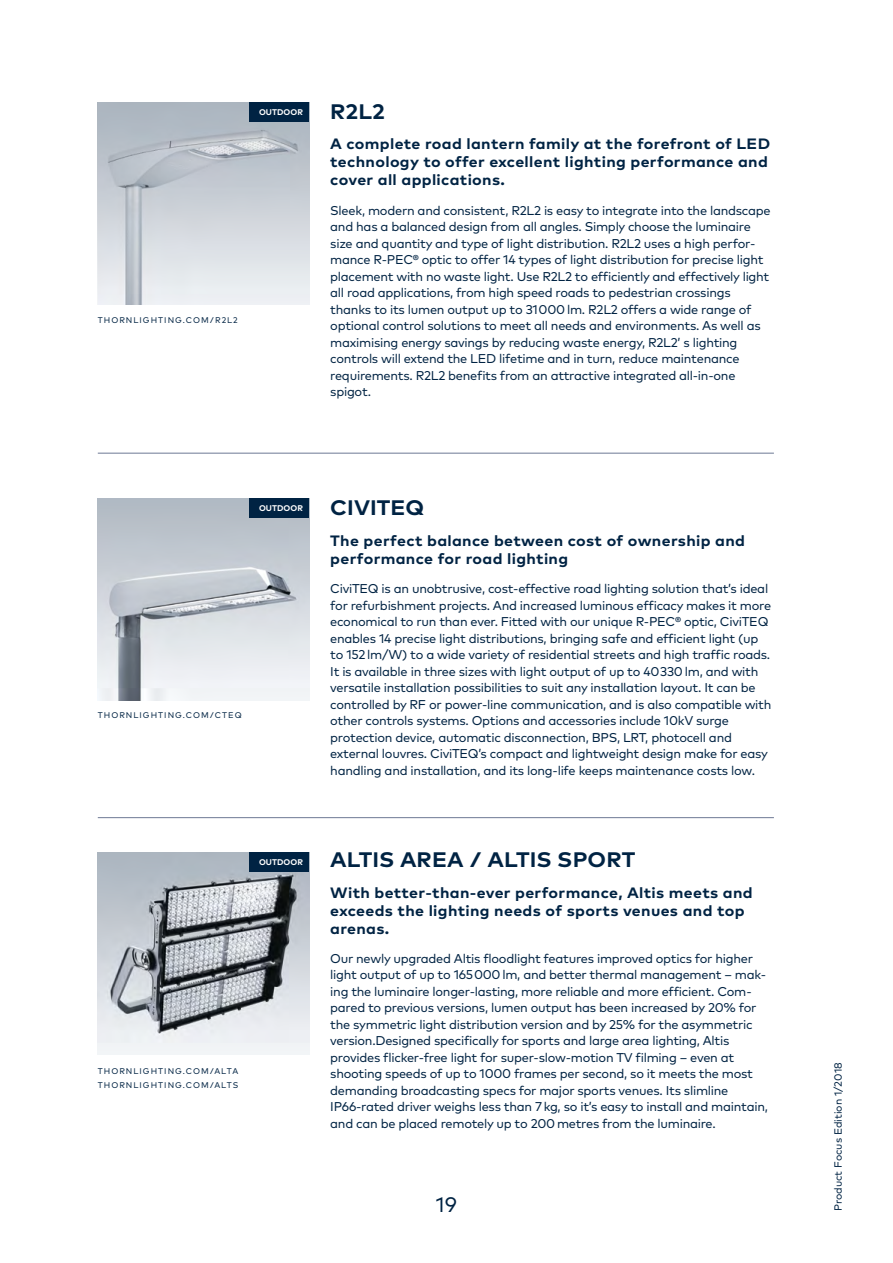
<style>
.page{position:relative;width:893px;height:1263px;background:#fff}
.page>*{position:absolute;margin:0;border:0;box-sizing:border-box;transform-origin:0 0}
.Produkte_Headline{font:700 21px "Mark Pro";letter-spacing:.005em;color:#002343;scale:1.07 1}
.t1{font:21px "Mark Pro";color:#002343}
.Produkte_Subheadline{font:700 15px/18px "Mark Pro";letter-spacing:.02em;color:#002343;scale:1.07 1}
.Produkte_Fliesstext{font:12.75px/16.5px "Mark Pro";letter-spacing:-.02em;color:#002343}
.t2{font:10.5px "Mark Pro";color:#002343}
.Kolumnentitel{font:8.25px "Mark Pro";letter-spacing:.125em;color:#002343}
.Kolumnentitel-2{font:700 8.25px "Mark Pro";letter-spacing:.005em;color:#fff}
</style>
<div class="page">
<img style="left:98px;top:102px;width:211px;height:203px">
<hr style="left:98px;top:453px;width:676px;height:1px;background:#6d7994">
<hr style="left:98px;top:817px;width:676px;height:1px;background:#6d7994">
<img style="left:98px;top:498px;width:211px;height:203px">
<img style="left:98px;top:852px;width:211px;height:203px">
<div style="left:249px;top:102px;width:60px;height:20px;background:#002343"></div>
<div style="left:249px;top:498px;width:60px;height:20px;background:#002343"></div>
<div style="left:249px;top:852px;width:60px;height:20px;background:#002343"></div>
<p class="Kolumnentitel-2" style="left:259px;top:106px;width:45px">OUTDOOR</p>
<p class="Kolumnentitel" style="left:98px;top:314px;width:142px">THORNLIGHTING.COM/R2L2</p>
<p class="Produkte_Headline" style="left:330px;top:95px;width:53px">R2L2</p>
<p class="Produkte_Subheadline" style="left:330px;top:134px;width:413px">A complete road lantern family at the forefront of LED technology to offer excellent lighting performance and cover all applications.</p>
<p class="Produkte_Fliesstext" style="left:330px;top:201px;width:442px">Sleek, modern and consistent, R2L2 is easy to integrate into the landscape and has a balanced design from all angles. Simply choose the luminaire size and quantity and type of light distribution. R2L2 uses a high perfor&shy;mance R-PEC® optic to offer 14 types of light distribution for precise light placement with no waste light. Use R2L2 to efficiently and effectively light all road applications, from high speed roads to pedestrian crossings thanks to its lumen output up to 31 000 lm. R2L2 offers a wide range of optional control solutions to meet all needs and environments. As well as maximising energy savings by reducing waste energy, R2L2’ s lighting controls will extend the LED lifetime and in turn, reduce maintenance requirements. R2L2 benefits from an attractive integrated all-in-one spigot.</p>
<p class="Kolumnentitel-2" style="left:259px;top:502px;width:45px">OUTDOOR</p>
<p class="Kolumnentitel" style="left:98px;top:709px;width:145px">THORNLIGHTING.COM/CTEQ</p>
<p class="Produkte_Headline" style="left:330px;top:492px;width:89px">CIVITEQ</p>
<p class="Produkte_Subheadline" style="left:330px;top:530px;width:389px">The perfect balance between cost of ownership and performance for road lighting</p>
<p class="Produkte_Fliesstext" style="left:330px;top:579px;width:443px">CiviTEQ is an unobtrusive, cost-effective road lighting solution that’s ideal for refurbishment projects. And increased luminous efficacy makes it more economical to run than ever. Fitted with our unique R-PEC® optic, CiviTEQ enables 14 precise light distributions, bringing safe and efficient light (up to 152lm/W) to a wide variety of residential streets and high traffic roads.<br>It is available in three sizes with light output of up to 40 330 lm, and with versatile installation possibilities to suit any installation layout. It can be controlled by RF or power-line communication, and is also compatible with other controls systems. Options and accessories include 10kV surge protection device, automatic disconnection, BPS, LRT, photocell and external louvres. CiviTEQ’s compact and lightweight design make for easy handling and installation, and its long-life keeps maintenance costs low.</p>
<p class="Kolumnentitel-2" style="left:259px;top:856px;width:45px">OUTDOOR</p>
<p class="Kolumnentitel" style="left:98px;top:1065px;width:142px">THORNLIGHTING.COM/ALTA</p>
<p class="Kolumnentitel" style="left:98px;top:1079px;width:142px">THORNLIGHTING.COM/ALTS</p>
<p class="Produkte_Headline" style="left:330px;top:843px;width:287px">ALTIS AREA / ALTIS SPORT</p>
<p class="Produkte_Subheadline" style="left:330px;top:882px;width:396px">With better-than-ever performance, Altis meets and exceeds the lighting needs of sports venues and top arenas.</p>
<p class="Produkte_Fliesstext" style="left:330px;top:949px;width:439px">Our newly upgraded Altis floodlight features improved optics for higher light output of up to 165 000lm, and better thermal management – mak&shy;ing the luminaire longer-lasting, more reliable and more efficient. Com&shy;pared to previous versions, lumen output has been increased by 20% for the symmetric light distribution version and by 25% for the asymmetric version.Designed specifically for sports and large area lighting, Altis provides flicker-free light for super-slow-motion TV filming – even at shooting speeds of up to 1000 frames per second, so it meets the most demanding broadcasting specs for major sports venues. Its slimline IP66-rated driver weighs less than 7 kg, so it’s easy to install and maintain, and can be placed remotely up to 200 metres from the luminaire.</p>
<p class="t1" style="left:436px;top:1189px;width:23px">19</p>
<p class="t2" style="left:830px;top:1211px;width:151px;rotate:-90deg">Product Focus Edition 1/2018</p>
</div>
